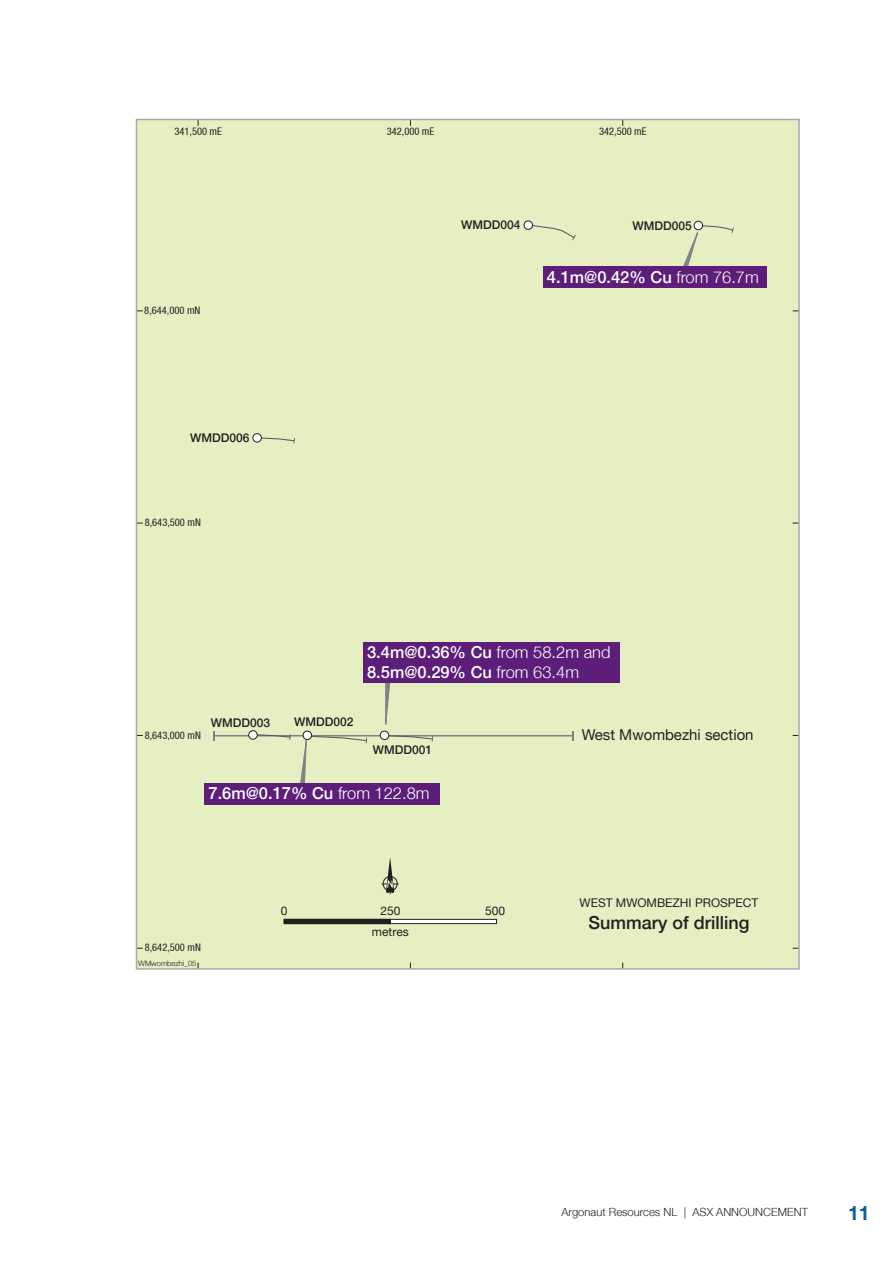
<style>
.page{position:relative;width:893px;height:1263px;background:#fff}
.page>*{position:absolute;margin:0;border:0;box-sizing:border-box;transform-origin:0 0}
.t1{font:700 19.5px "Helvetica Neue";color:#096092}
.t2{font:500 18px "Helvetica Neue";color:#231f20}
.t3{font:500 16.5px/19.8px "Helvetica Neue";color:#fff}
.t4{font:15px "Helvetica Neue";color:#231f20}
.t5{font:500 12px "Helvetica Neue";color:#231f20}
.t6{font:12px "Helvetica Neue";color:#231f20}
.t7{font:300 11.25px "Helvetica Neue";color:#231f20}
.t8{font:condensed 10.5px "Helvetica Neue";color:#231f20}
.t9{font:300 7.5px "Helvetica Neue";color:#231f20}
.s1{font-weight:300}
</style>
<div class="page">
<div style="left:136px;top:119px;width:663px;height:850px;background:#e6efc1"></div>
<hr style="left:214px;top:735px;width:359px;height:1px;background:#808285">
<svg style="left:530px;top:225px;width:46px;height:15px"></svg>
<svg style="left:261px;top:437px;width:34px;height:6px"></svg>
<svg style="left:257px;top:734px;width:34px;height:6px"></svg>
<div style="left:284px;top:919px;width:212px;height:5px;background:#fff"></div>
<div style="left:284px;top:919px;width:213px;height:5px;border:1px solid #231f20"></div>
<div style="left:284px;top:919px;width:106px;height:5px;background:#231f20"></div>
<svg style="left:382px;top:857px;width:17px;height:37px"></svg>
<div style="left:524px;top:221px;width:9px;height:8px;background:#fff;border-radius:50%"></div>
<div style="left:524px;top:220px;width:9px;height:10px;border:1px solid #231f20;border-radius:50%"></div>
<div style="left:253px;top:434px;width:8px;height:8px;background:#fff;border-radius:50%"></div>
<div style="left:252px;top:433px;width:10px;height:10px;border:1px solid #231f20;border-radius:50%"></div>
<div style="left:249px;top:731px;width:8px;height:8px;background:#fff;border-radius:50%"></div>
<div style="left:248px;top:730px;width:10px;height:10px;border:1px solid #231f20;border-radius:50%"></div>
<div style="left:380px;top:731px;width:9px;height:8px;background:#fff;border-radius:50%"></div>
<div style="left:380px;top:731px;width:9px;height:9px;border:1px solid #231f20;border-radius:50%"></div>
<svg style="left:681px;top:220px;width:53px;height:47px"></svg>
<svg style="left:299px;top:730px;width:69px;height:53px"></svg>
<svg style="left:384px;top:682px;width:50px;height:60px"></svg>
<div style="left:363px;top:642px;width:256px;height:40px;background:#5d1e79"></div>
<div style="left:204px;top:783px;width:235px;height:21px;background:#5d1e79"></div>
<div style="left:543px;top:267px;width:223px;height:21px;background:#5d1e79"></div>
<p class="t8" style="left:174px;top:125px;width:49px">341,500 mE</p>
<p class="t8" style="left:387px;top:125px;width:49px">342,000 mE</p>
<p class="t8" style="left:599px;top:125px;width:49px">342,500 mE</p>
<p class="t8" style="left:144px;top:304px;width:58px">8,644,000 mN</p>
<p class="t5" style="left:190px;top:430px;width:61px">WMDD006</p>
<p class="t8" style="left:145px;top:516px;width:58px">8,643,500 mN</p>
<p class="t5" style="left:461px;top:218px;width:61px">WMDD004</p>
<p class="t5" style="left:632px;top:218px;width:61px">WMDD005</p>
<p class="t3" style="left:547px;top:267px;width:213px">4.1m@0.42% Cu <span class="s1">from 76.7m</span></p>
<p class="t3" style="left:367px;top:642px;width:245px">3.4m@0.36% Cu <span class="s1">from 58.2m and<br></span>8.5m@0.29% Cu <span class="s1">from 63.4m</span></p>
<p class="t8" style="left:145px;top:729px;width:58px">8,643,000 mN</p>
<p class="t5" style="left:211px;top:715px;width:61px">WMDD003</p>
<p class="t5" style="left:294px;top:714px;width:61px">WMDD002</p>
<p class="t5" style="left:373px;top:743px;width:61px">WMDD001</p>
<p class="t4" style="left:582px;top:726px;width:173px">West Mwombezhi section</p>
<p class="t3" style="left:209px;top:783px;width:223px">7.6m@0.17% Cu <span class="s1">from 122.8m</span></p>
<p class="t8" style="left:145px;top:941px;width:58px">8,642,500 mN</p>
<p class="t9" style="left:138px;top:958px;width:60px">WMwombezhi_05</p>
<p class="t6" style="left:281px;top:904px;width:8px">0</p>
<p class="t6" style="left:380px;top:904px;width:21px">250</p>
<p class="t6" style="left:485px;top:904px;width:21px">500</p>
<p class="t6" style="left:372px;top:925px;width:38px">metres</p>
<p class="t6" style="left:580px;top:896px;width:180px">WEST MWOMBEZHI PROSPECT</p>
<p class="t2" style="left:589px;top:911px;width:162px">Summary of drilling</p>
<p class="t7" style="left:561px;top:1205px;width:248px">Argonaut Resources NL | ASX ANNOUNCEMENT</p>
<p class="t1" style="left:848px;top:1200px;width:23px">11</p>
</div>
